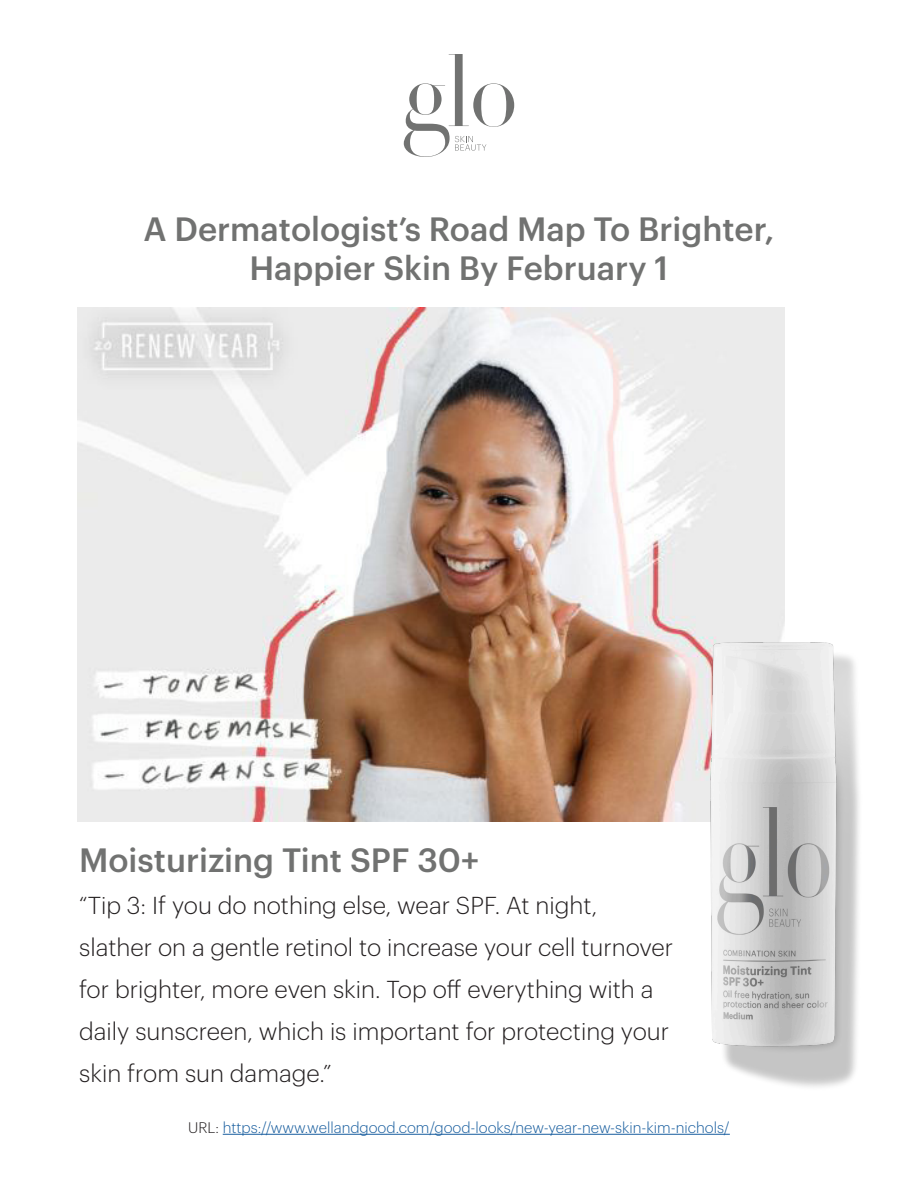
<style>
.page{position:relative;width:918px;height:1188px;background:#fff}
.page>*{position:absolute;margin:0;border:0;box-sizing:border-box;transform-origin:0 0}
.t1{font:500 33px "Graphik";color:#717271}
.t2{font:300 24px/42px "Graphik";color:#231f20}
.t3{font:300 15px "Graphik";color:#175d9e}
.s1{color:#231f20}
</style>
<div class="page">
<img style="left:78px;top:307px;width:707px;height:515px">
<svg style="left:404px;top:54px;width:110px;height:103px"></svg>
<hr style="left:223px;top:1134px;width:507px;height:1px;background:#175d9e">
<img style="left:684px;top:594px;width:175px;height:493px">
<p class="t1" style="left:143px;top:204px;width:633px">A Dermatologist’s Road Map To Brighter,</p>
<p class="t1" style="left:250px;top:243px;width:420px">Happier Skin By February 1</p>
<p class="t1" style="left:79px;top:835px;width:401px">Moisturizing Tint SPF 30+</p>
<p class="t2" style="left:79px;top:882px;width:596px">“Tip 3: If you do nothing else, wear SPF. At night, slather on a gentle retinol to increase your cell turnover for brighter, more even skin. Top off everything with a daily sunscreen, which is important for protecting your skin from sun damage.”</p>
<p class="t3" style="left:188px;top:1116px;width:543px"><span class="s1">URL:</span> https://www.wellandgood.com/good-looks/new-year-new-skin-kim-nichols/</p>
</div>
